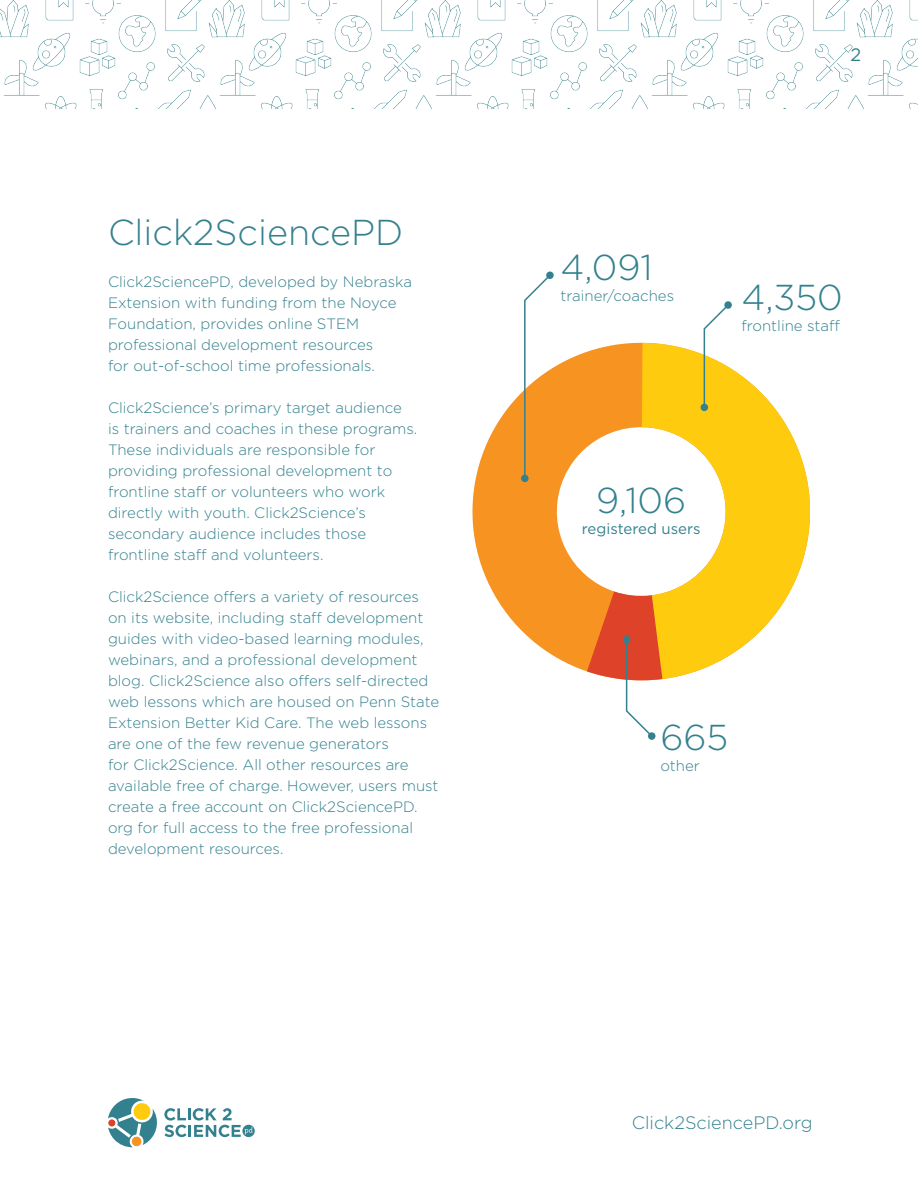
<style>
.page{position:relative;width:918px;height:1188px;background:#fff}
.page>*{position:absolute;margin:0;border:0;box-sizing:border-box;transform-origin:0 0}
.t1{font:300 36px "Gotham";color:#33818e}
.t2{font:300 18px "Gotham";color:#33818e}
.t3{font:18px "Gotham";color:#33818e}
.t4{font:300 15px/21px "Gotham";color:#33818e}
.t5{font:15px "Gotham";color:#33818e}
</style>
<div class="page">
<img style="left:0;top:0;width:918px;height:108px">
<svg style="left:108px;top:1098px;width:147px;height:49px"></svg>
<svg style="left:472px;top:342px;width:176px;height:330px;fill:#f79321"></svg>
<svg style="left:642px;top:343px;width:169px;height:336px;fill:#fecb0e"></svg>
<svg style="left:587px;top:591px;width:76px;height:143px"></svg>
<div style="left:623px;top:636px;width:7px;height:7px;background:#33818e;border-radius:50%"></div>
<div style="left:648px;top:732px;width:8px;height:8px;background:#33818e;border-radius:50%"></div>
<svg style="left:703px;top:307px;width:27px;height:102px"></svg>
<div style="left:701px;top:404px;width:7px;height:7px;background:#33818e;border-radius:50%"></div>
<div style="left:724px;top:301px;width:8px;height:8px;background:#33818e;border-radius:50%"></div>
<svg style="left:523px;top:273px;width:29px;height:207px"></svg>
<div style="left:521px;top:475px;width:8px;height:7px;background:#33818e;border-radius:50%"></div>
<div style="left:546px;top:272px;width:8px;height:7px;background:#33818e;border-radius:50%"></div>
<p class="t1" style="left:108px;top:209px;width:297px">Click2SciencePD</p>
<p class="t4" style="left:108px;top:271px;width:306px">Click2SciencePD, developed by Nebraska Extension with funding from the Noyce Foundation, provides online STEM professional development resources</p>
<p class="t4" style="left:108px;top:355px;width:269px">for out-of-school time professionals.</p>
<p class="t4" style="left:108px;top:397px;width:311px">Click2Science’s primary target audience<br>is trainers and coaches in these programs.<br>These individuals are responsible for providing professional development to frontline staff or volunteers who work</p>
<p class="t4" style="left:108px;top:502px;width:260px">directly with youth. Click2Science’s secondary audience includes those</p>
<p class="t4" style="left:108px;top:544px;width:217px">frontline staff and volunteers.</p>
<p class="t4" style="left:108px;top:586px;width:333px">Click2Science offers a variety of resources on its website, including staff development guides with video-based learning modules, webinars, and a professional development blog. Click2Science also offers self-directed web lessons which are housed on Penn State Extension Better Kid Care. The web lessons are one of the few revenue generators<br>for Click2Science. All other resources are available free of charge. However, users must create a free account on Click2SciencePD. org for full access to the free professional development resources.</p>
<p class="t3" style="left:850px;top:43px;width:12px">2</p>
<p class="t1" style="left:561px;top:245px;width:94px">4,091</p>
<p class="t4" style="left:561px;top:285px;width:115px">trainer/coaches</p>
<p class="t1" style="left:741px;top:275px;width:103px">4,350</p>
<p class="t4" style="left:741px;top:315px;width:100px">frontline staff</p>
<p class="t1" style="left:596px;top:478px;width:91px">9,106</p>
<p class="t5" style="left:582px;top:519px;width:120px">registered users</p>
<p class="t1" style="left:660px;top:714px;width:70px">665</p>
<p class="t4" style="left:660px;top:755px;width:41px">other</p>
<p class="t2" style="left:632px;top:1111px;width:182px">Click2SciencePD.org</p>
</div>
